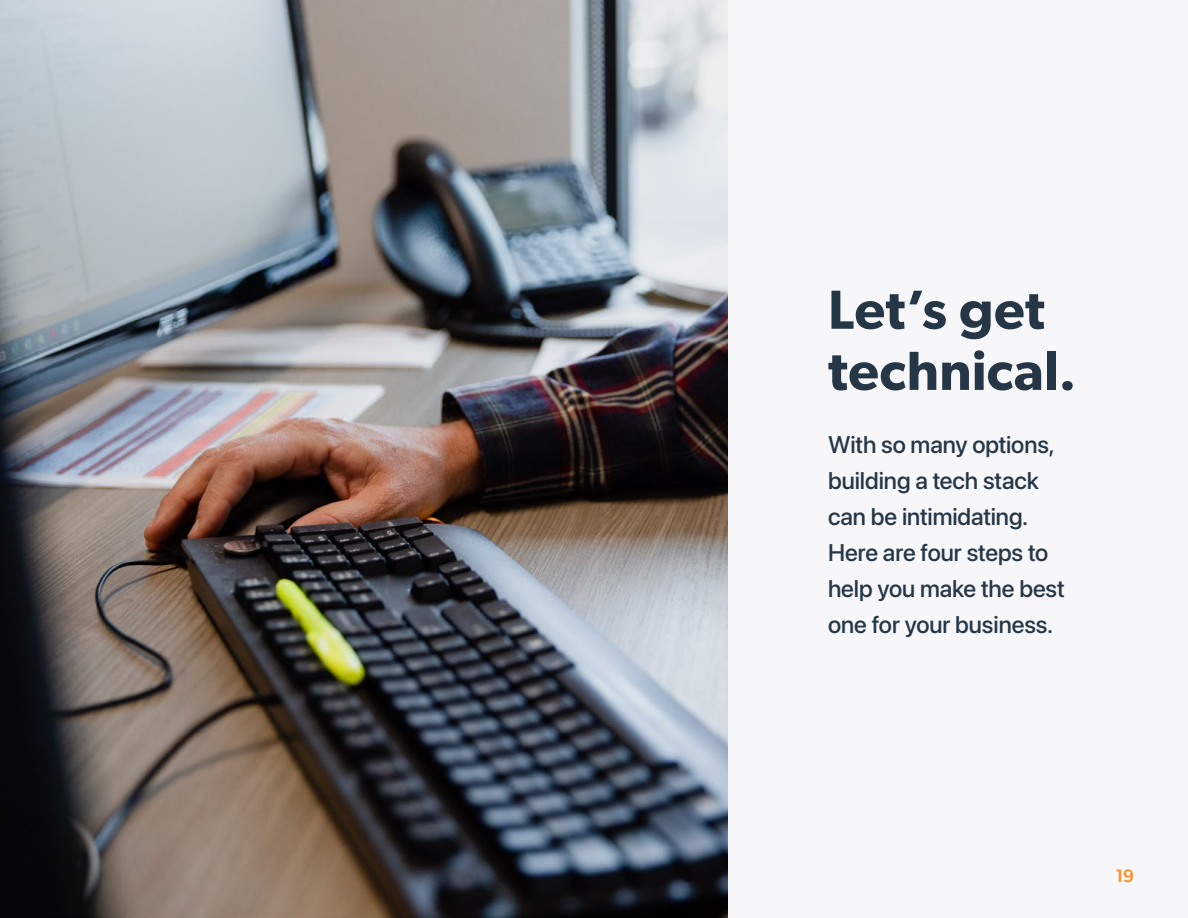
<style>
.page{position:relative;width:1188px;height:918px;background:#f7f7fa}
.page>*{position:absolute;margin:0;border:0;box-sizing:border-box;transform-origin:0 0}
.t1{font:600 55.2px/61.2px "Gibson";letter-spacing:.005em;color:#253746}
.t2{font:24px/36px "SF Pro";color:#253746}
.t3{font:500 18px "Gibson";color:#ff8a1d}
</style>
<div class="page">
<img style="left:0;top:0;width:727px;height:918px">
<h1 class="t1" style="left:828px;top:278px;width:250px">Let’s get technical.</h1>
<p class="t2" style="left:828px;top:427px;width:238px">With so many options, building a tech stack can be intimidating.<br>Here are four steps to help you make the best one for your business.</p>
<p class="t3" style="left:1116px;top:865px;width:20px">19</p>
</div>
